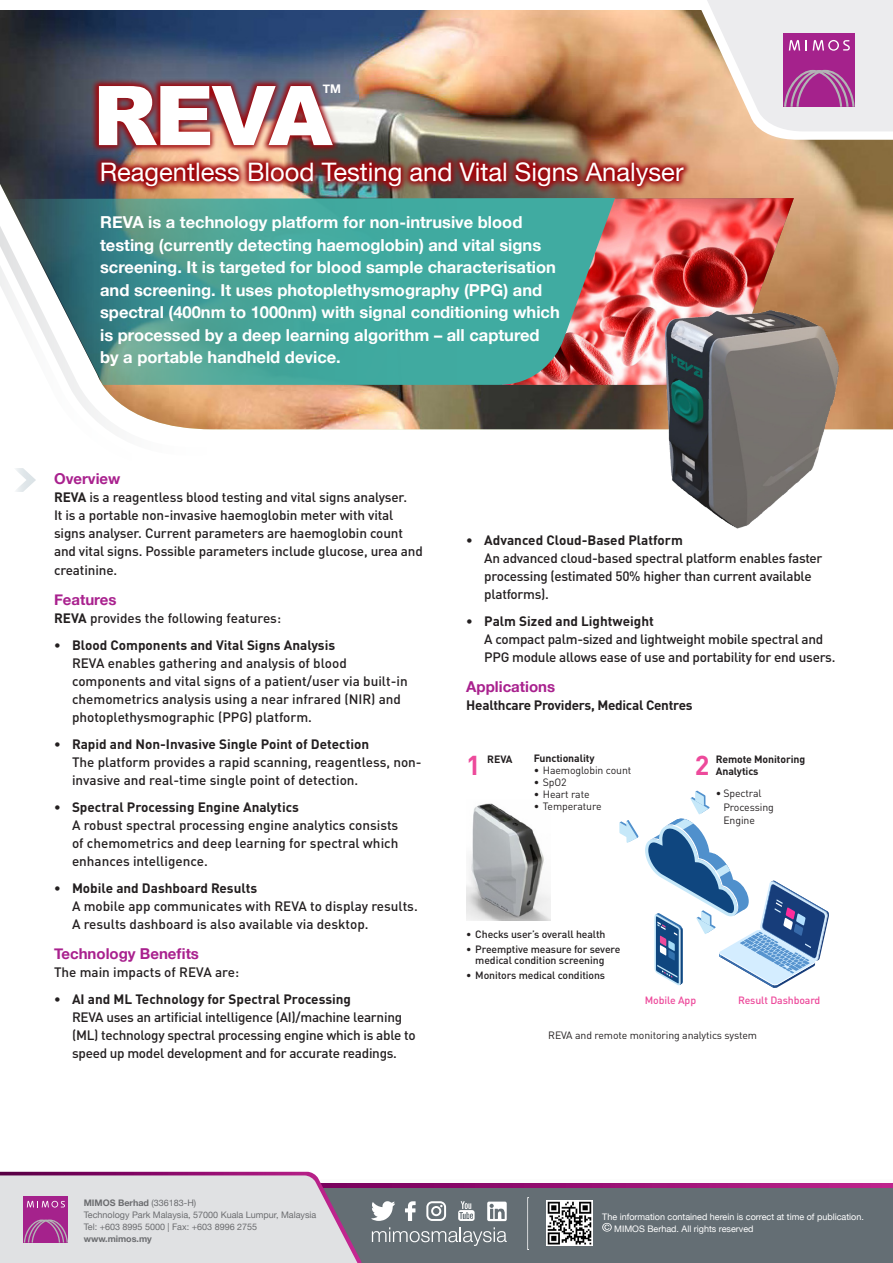
<style>
.page{position:relative;width:893px;height:1263px;background:#fff}
.page>*{position:absolute;margin:0;border:0;box-sizing:border-box;transform-origin:0 0}
.CHAPTER_TITLE{font:900 82.5px "Arial";color:#fff}
.CHAPTER_TITLE-2{font:700 27px "DINOT";color:#ed4a9b}
.CHAPTER_TITLE-3{font:25.5px "Helvetica Neue";color:#fff}
.CHAPTER_TITLE-4{font:700 16.5px/22.5px "Helvetica Neue";color:#fff}
.CHAPTER_TITLE-5{font:700 15px "Helvetica Neue";color:#a9218e}
.CHAPTER_TITLE-6{font:500 13.5px/18px "DINOT";letter-spacing:-.01em;color:#231f20}
.CHAPTER_TITLE-7{font:700 13.5px "DINOT";color:#231f20}
.CHAPTER_TITLE-8{font:700 13.5px "DINOT";letter-spacing:-.02em;color:#231f20}
.CHAPTER_TITLE-9{font:700 12px "Helvetica Neue";color:#fff}
.CHAPTER_TITLE-10{font:10.5px/13.5px "DINOT";letter-spacing:-.01em;color:#231f20}
.CHAPTER_TITLE-11{font:500 10.5px/10.5px "DINOT";letter-spacing:-.01em;color:#231f20}
.CHAPTER_TITLE-12{font:700 10.5px/12px "DINOT";letter-spacing:-.01em;color:#231f20}
.CHAPTER_TITLE-13{font:500 10.5px "DINOT";letter-spacing:-.01em;color:#ed4a9b}
.t1{font:9px "Helvetica Neue";color:#fff}
.t2{font:9px "Helvetica Neue";color:#6c6d70}
.t3{font:700 9px "Helvetica Neue";color:#6c6d70}
.s1{font-weight:700}
.s2{font-weight:400}
</style>
<div class="page">
<img style="left:0;top:10px;width:893px;height:419px">
<svg style="left:362px;top:1183px;width:531px;height:1px"></svg>
<svg style="left:362px;top:1184px;width:531px;height:4px;background:#9c1276"></svg>
<div style="left:0;top:1188px;width:893px;height:75px;background:#646e74"></div>
<img style="left:91px;top:78px;width:600px;height:116px">
<svg style="left:683px;top:0;width:210px;height:140px;background:#dfc3ca"></svg>
<svg style="left:527px;top:1197px;width:2px;height:53px"></svg>
<svg style="left:0;top:1172px;width:362px;height:91px;background:#d3c7d3"></svg>
<svg style="left:458px;top:1201px;width:17px;height:20px"></svg>
<svg style="left:405px;top:1201px;width:11px;height:20px"></svg>
<svg style="left:371px;top:1201px;width:24px;height:20px"></svg>
<svg style="left:426px;top:1201px;width:20px;height:20px"></svg>
<svg style="left:372px;top:1227px;width:135px;height:19px"></svg>
<svg style="left:487px;top:1201px;width:20px;height:20px"></svg>
<div style="left:546px;top:1200px;width:47px;height:46px;background:#fff"></div>
<img style="left:547px;top:1201px;width:45px;height:44px">
<svg style="left:602px;top:1223px;width:10px;height:8px"></svg>
<div style="left:0;top:0;width:703px;height:10px;background:#fff"></div>
<img style="left:615px;top:198px;width:179px;height:187px">
<svg style="left:9px;top:198px;width:606px;height:187px;background:#50a197"></svg>
<svg style="left:0;top:214px;width:224px;height:216px;background:#61978c"></svg>
<svg style="left:0;top:253px;width:200px;height:239px"></svg>
<img style="left:466px;top:803px;width:85px;height:117px">
<img style="left:654px;top:298px;width:193px;height:231px">
<svg style="left:645px;top:790px;width:184px;height:198px"></svg>
<svg style="left:619px;top:820px;width:19px;height:23px"></svg>
<p class="CHAPTER_TITLE-9" style="left:323px;top:80px;width:20px">TM</p>
<p class="CHAPTER_TITLE" style="left:93px;top:56px;width:241px">REVA</p>
<p class="CHAPTER_TITLE-3" style="left:100px;top:154px;width:585px">Reagentless Blood Testing and Vital Signs Analyser</p>
<p class="CHAPTER_TITLE-4" style="left:100px;top:211px;width:461px">REVA is a technology platform for non-intrusive blood testing (currently detecting haemoglobin) and vital signs screening. It is targeted for blood sample characterisation and screening. It uses photoplethysmography (PPG) and spectral (400nm to 1000nm) with signal conditioning which is processed by a deep learning algorithm – all captured by a portable handheld device.</p>
<p class="CHAPTER_TITLE-5" style="left:54px;top:467px;width:68px">Overview</p>
<p class="CHAPTER_TITLE-6" style="left:54px;top:488px;width:370px"><span class="s1">REVA</span> is a reagentless blood testing and vital signs analyser.<br>It is a portable non-invasive haemoglobin meter with vital signs analyser. Current parameters are haemoglobin count and vital signs. Possible parameters include glucose, urea and creatinine.</p>
<p class="CHAPTER_TITLE-5" style="left:54px;top:587px;width:64px">Features</p>
<p class="CHAPTER_TITLE-6" style="left:54px;top:608px;width:229px"><span class="s1">REVA</span> provides the following features:</p>
<p class="CHAPTER_TITLE-7" style="left:54px;top:636px;width:283px">• Blood Components and Vital Signs Analysis</p>
<p class="CHAPTER_TITLE-6" style="left:72px;top:653px;width:337px">REVA enables gathering and analysis of blood components and vital signs of a patient/user via built-in chemometrics analysis using a near infrared (NIR) and photoplethysmographic (PPG) platform.</p>
<p class="CHAPTER_TITLE-7" style="left:54px;top:735px;width:317px">• Rapid and Non-Invasive Single Point of Detection</p>
<p class="CHAPTER_TITLE-6" style="left:72px;top:752px;width:351px">The platform provides a rapid scanning, reagentless, non&shy;invasive and real-time single point of detection.</p>
<p class="CHAPTER_TITLE-7" style="left:54px;top:798px;width:246px">• Spectral Processing Engine Analytics</p>
<p class="CHAPTER_TITLE-6" style="left:72px;top:815px;width:328px;text-align:justify">A robust spectral processing engine analytics consists of chemometrics and deep learning for spectral which enhances intelligence.</p>
<p class="CHAPTER_TITLE-7" style="left:54px;top:879px;width:205px">• Mobile and Dashboard Results</p>
<p class="CHAPTER_TITLE-6" style="left:72px;top:896px;width:347px">A mobile app communicates with REVA to display results.<br>A results dashboard is also available via desktop.</p>
<p class="CHAPTER_TITLE-5" style="left:54px;top:941px;width:147px">Technology Benefits</p>
<p class="CHAPTER_TITLE-6" style="left:54px;top:962px;width:187px">The main impacts of REVA are:</p>
<p class="CHAPTER_TITLE-7" style="left:54px;top:990px;width:299px">• AI and ML Technology for Spectral Processing</p>
<p class="CHAPTER_TITLE-6" style="left:72px;top:1007px;width:345px">REVA uses an artificial intelligence (AI)/machine learning (ML) technology spectral processing engine which is able to speed up model development and for accurate readings.</p>
<p class="CHAPTER_TITLE-7" style="left:466px;top:532px;width:218px">• Advanced Cloud-Based Platform</p>
<p class="CHAPTER_TITLE-6" style="left:484px;top:549px;width:340px">An advanced cloud-based spectral platform enables faster processing (estimated 50% higher than current available platforms).</p>
<p class="CHAPTER_TITLE-7" style="left:466px;top:613px;width:189px">• Palm Sized and Lightweight</p>
<p class="CHAPTER_TITLE-6" style="left:484px;top:630px;width:353px">A compact palm-sized and lightweight mobile spectral and<br>PPG module allows ease of use and portability for end users.</p>
<p class="CHAPTER_TITLE-5" style="left:466px;top:675px;width:90px">Applications</p>
<p class="CHAPTER_TITLE-8" style="left:466px;top:697px;width:228px">Healthcare Providers, Medical Centres</p>
<p class="CHAPTER_TITLE-2" style="left:466px;top:747px;width:16px">1</p>
<p class="CHAPTER_TITLE-12" style="left:487px;top:753px;width:27px">REVA</p>
<p class="CHAPTER_TITLE-12" style="left:534px;top:752px;width:62px">Functionality</p>
<p class="CHAPTER_TITLE-10" style="left:534px;top:763px;width:99px">• Haemoglobin count</p>
<p class="CHAPTER_TITLE-10" style="left:534px;top:775px;width:34px">• SpO2</p>
<p class="CHAPTER_TITLE-10" style="left:534px;top:787px;width:57px">• Heart rate</p>
<p class="CHAPTER_TITLE-10" style="left:534px;top:799px;width:69px">• Temperature</p>
<p class="CHAPTER_TITLE-2" style="left:695px;top:747px;width:16px">2</p>
<p class="CHAPTER_TITLE-12" style="left:716px;top:753px;width:91px">Remote Monitoring<br>Analytics</p>
<p class="CHAPTER_TITLE-10" style="left:723px;top:786px;width:52px;text-indent:-8px">• Spectral<br>Processing<br>Engine</p>
<p class="CHAPTER_TITLE-11" style="left:466px;top:929px;width:141px">• Checks user’s overall health</p>
<p class="CHAPTER_TITLE-11" style="left:475px;top:944px;width:147px;text-indent:-9px">• Preemptive measure for severe medical condition screening</p>
<p class="CHAPTER_TITLE-11" style="left:466px;top:969px;width:140px">• Monitors medical conditions</p>
<p class="CHAPTER_TITLE-13" style="left:645px;top:993px;width:53px">Mobile App</p>
<p class="CHAPTER_TITLE-13" style="left:738px;top:993px;width:84px">Result Dashboard</p>
<p class="CHAPTER_TITLE-10" style="left:548px;top:1028px;width:210px">REVA and remote monitoring analytics system</p>
<p class="t3" style="left:84px;top:1196px;width:114px">MIMOS Berhad <span class="s2">(336183-H)</span></p>
<p class="t2" style="left:84px;top:1209px;width:234px">Technology Park Malaysia, 57000 Kuala Lumpur, Malaysia</p>
<p class="t2" style="left:84px;top:1221px;width:175px">Tel: +603 8995 5000 | Fax: +603 8996 2755</p>
<p class="t3" style="left:84px;top:1232px;width:70px">www.mimos.my</p>
<p class="t1" style="left:602px;top:1210px;width:263px">The information contained herein is correct at time of publication.</p>
<p class="t1" style="left:614px;top:1222px;width:141px">MIMOS Berhad. All rights reserved</p>
</div>
